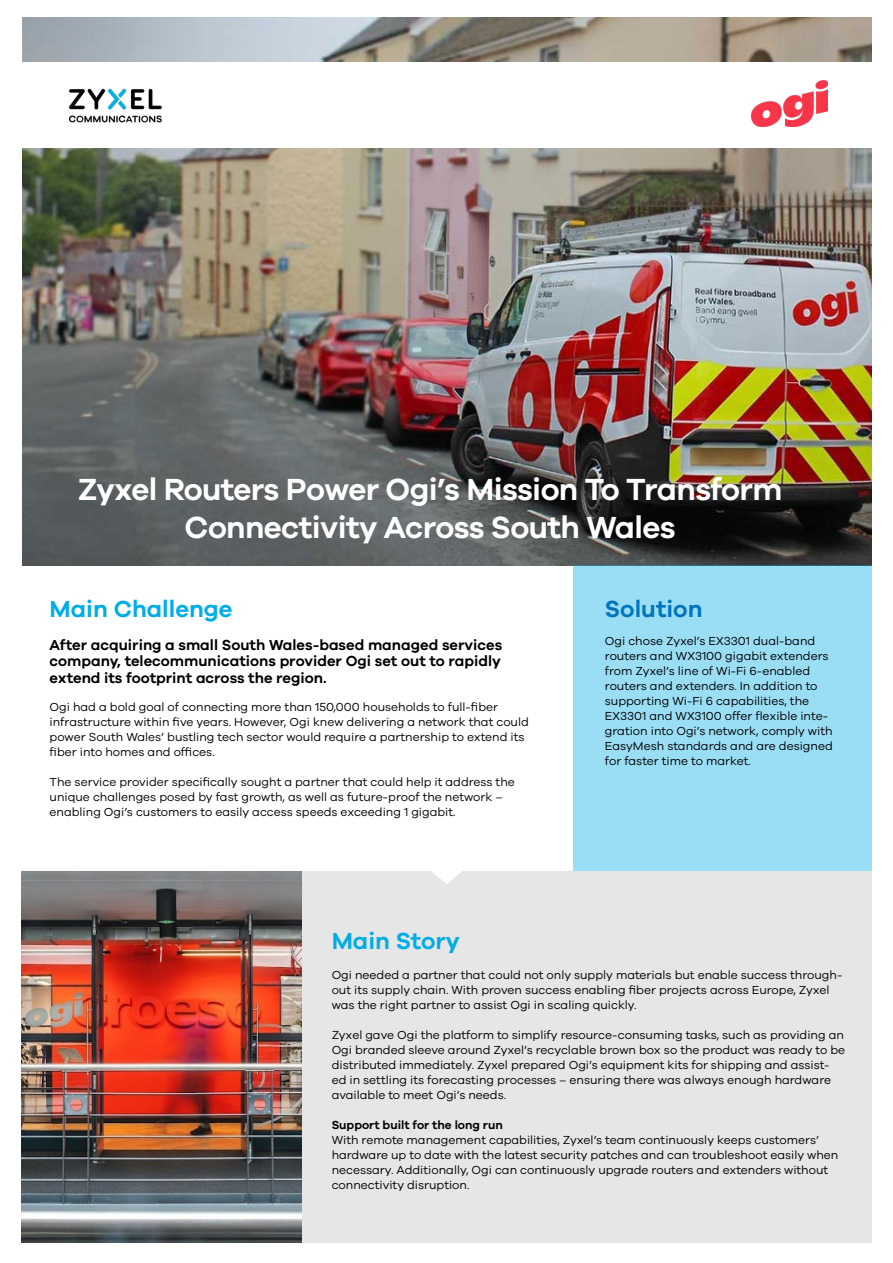
<style>
.page{position:relative;width:893px;height:1263px;background:#fff}
.page>*{position:absolute;margin:0;border:0;box-sizing:border-box;transform-origin:0 0}
.t1{font:600 31.5px/37.8px "Galano Grotesque";letter-spacing:-.02em;color:#fff;text-align:center}
.t2{font:600 24px "Galano Grotesque";color:#00ade9}
.t3{font:600 24px "Galano Grotesque";color:#0075bd}
.t4{font:600 15px/16.5px "Galano Grotesque";color:#000;text-align:justify}
.t5{font:12px/15px "Galano Grotesque";color:#000}
.t6{font:600 12px "Galano Grotesque";color:#000}
</style>
<div class="page">
<img style="left:21px;top:871px;width:281px;height:371px">
<img style="left:22px;top:18px;width:850px;height:548px">
<div style="left:0;top:63px;width:893px;height:85px;background:#fff"></div>
<img style="left:69px;top:88px;width:93px;height:35px">
<img style="left:751px;top:81px;width:77px;height:45px">
<div style="left:573px;top:566px;width:299px;height:305px;background:#9adef6"></div>
<div style="left:302px;top:871px;width:570px;height:371px;background:#e6e6e6"></div>
<svg style="left:431px;top:871px;width:31px;height:13px"></svg>
<h1 class="t1" style="left:78px;top:469px;width:706px">Zyxel Routers Power Ogi’s Mission To Transform<br>Connectivity Across South Wales</h1>
<h2 class="t2" style="left:50px;top:594px;width:184px">Main Challenge</h2>
<p class="t4" style="left:50px;top:636px;width:454px">After acquiring a small South Wales-based managed services company, telecommunications provider Ogi set out to rapidly extend its footprint across the region.</p>
<p class="t5" style="left:50px;top:699px;width:481px">Ogi had a bold goal of connecting more than 150,000 households to full-fiber infrastructure within five years. However, Ogi knew delivering a network that could power South Wales’ bustling tech sector would require a partnership to extend its fiber into homes and offices.</p>
<p class="t5" style="left:50px;top:774px;width:467px">The service provider specifically sought a partner that could help it address the unique challenges posed by fast growth, as well as future-proof the network – enabling Ogi’s customers to easily access speeds exceeding 1 gigabit.</p>
<h2 class="t3" style="left:605px;top:594px;width:99px">Solution</h2>
<p class="t5" style="left:605px;top:633px;width:229px">Ogi chose Zyxel’s EX3301 dual-band routers and WX3100 gigabit extenders from Zyxel’s line of Wi-Fi 6-enabled routers and extenders. In addition to supporting Wi-Fi 6 capabilities, the EX3301 and WX3100 offer flexible inte&shy;gration into Ogi’s network, comply with EasyMesh standards and are designed for faster time to market.</p>
<h2 class="t2" style="left:332px;top:926px;width:130px">Main Story</h2>
<p class="t5" style="left:332px;top:967px;width:512px">Ogi needed a partner that could not only supply materials but enable success through&shy;out its supply chain. With proven success enabling fiber projects across Europe, Zyxel was the right partner to assist Ogi in scaling quickly.</p>
<p class="t5" style="left:332px;top:1027px;width:515px">Zyxel gave Ogi the platform to simplify resource-consuming tasks, such as providing an Ogi branded sleeve around Zyxel’s recyclable brown box so the product was ready to be distributed immediately. Zyxel prepared Ogi’s equipment kits for shipping and assist&shy;ed in settling its forecasting processes – ensuring there was always enough hardware available to meet Ogi’s needs.</p>
<p class="t6" style="left:332px;top:1117px;width:173px">Support built for the long run</p>
<p class="t5" style="left:332px;top:1132px;width:508px">With remote management capabilities, Zyxel’s team continuously keeps customers’ hardware up to date with the latest security patches and can troubleshoot easily when necessary. Additionally, Ogi can continuously upgrade routers and extenders without connectivity disruption.</p>
</div>
